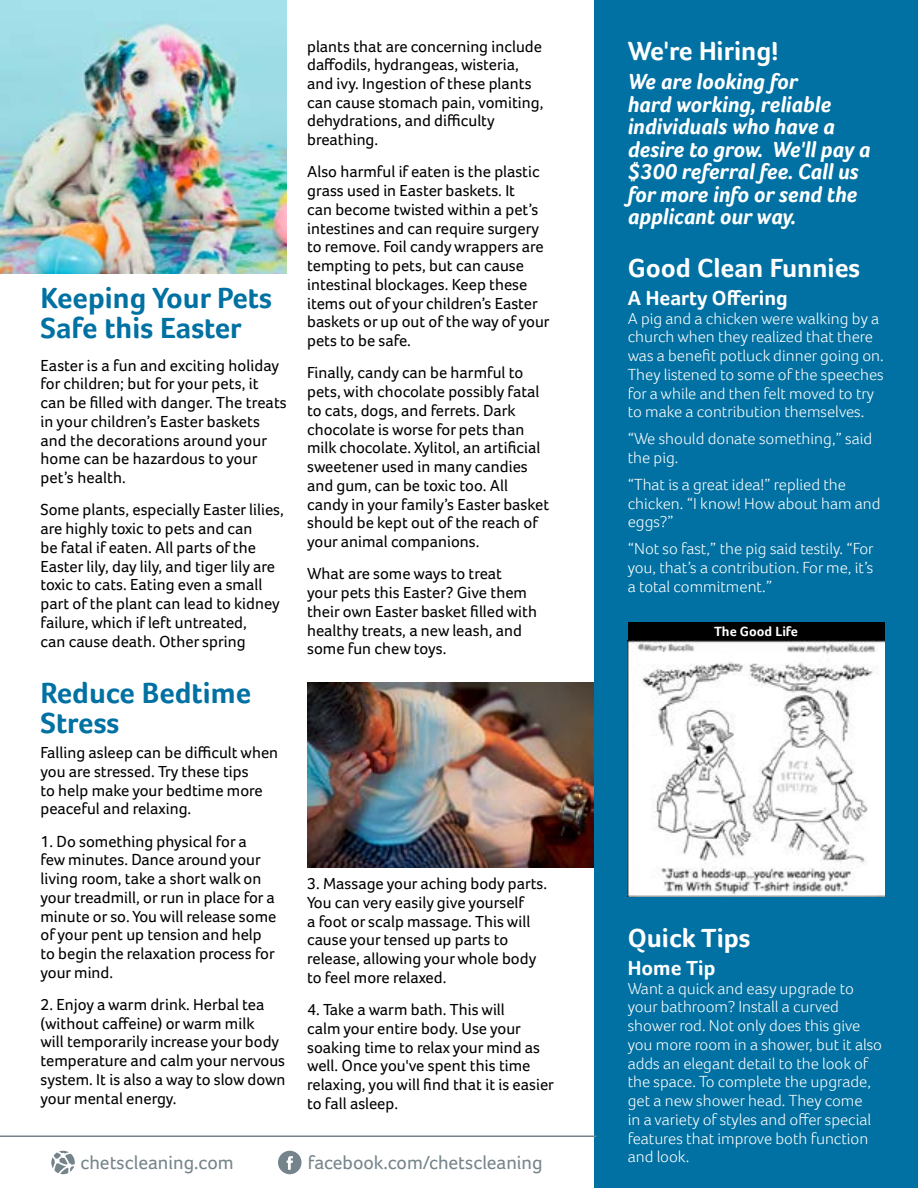
<style>
.page{position:relative;width:918px;height:1188px;background:#fff}
.page>*{position:absolute;margin:0;border:0;box-sizing:border-box;transform-origin:0 0}
.t1{font:700 30px/30px "Foco";color:#0071a2}
.t2{font:700 27px "Foco";color:#fff}
.t3{font:italic 700 22.5px/22.5px "Foco";color:#fff}
.t4{font:700 21px "Foco";color:#fff}
.t5{font:19.5px "Foco";color:#75848b}
.t6{font:16.5px/18.8px "Foco";color:#000}
.t7{font:300 16.5px/18.8px "Foco";color:#fff}
.t8{font:700 13.8px "Foco";color:#fff}
</style>
<div class="page">
<img style="left:307px;top:682px;width:287px;height:185px">
<div style="left:594px;top:0;width:324px;height:1188px;background:#0071a2"></div>
<img style="left:628px;top:640px;width:256px;height:257px">
<div style="left:628px;top:623px;width:256px;height:17px;background:#000"></div>
<img style="left:0;top:0;width:287px;height:273px">
<hr style="left:0;top:1136px;width:596px;height:1px;background:#75848b">
<svg style="left:51px;top:1151px;width:24px;height:23px"></svg>
<svg style="left:278px;top:1151px;width:24px;height:23px"></svg>
<h1 class="t1" style="left:40px;top:283px;width:233px">Keeping Your Pets<br>Safe this Easter</h1>
<p class="t6" style="left:40px;top:356px;width:248px">Easter is a fun and exciting holiday for children; but for your pets, it can be filled with danger. The treats in your children’s Easter baskets and the decorations around your home can be hazardous to your pet’s health.</p>
<p class="t6" style="left:40px;top:500px;width:245px">Some plants, especially Easter lilies, are highly toxic to pets and can<br>be fatal if eaten. All parts of the Easter lily, day lily, and tiger lily are toxic to cats. Eating even a small part of the plant can lead to kidney failure, which if left untreated,<br>can cause death. Other spring</p>
<h1 class="t1" style="left:40px;top:677px;width:212px">Reduce Bedtime<br>Stress</h1>
<p class="t6" style="left:40px;top:743px;width:239px">Falling asleep can be difficult when you are stressed. Try these tips<br>to help make your bedtime more peaceful and relaxing.</p>
<p class="t6" style="left:40px;top:831px;width:237px">1. Do something physical for a<br>few minutes. Dance around your living room, take a short walk on your treadmill, or run in place for a minute or so. You will release some of your pent up tension and help to begin the relaxation process for your mind.</p>
<p class="t6" style="left:40px;top:995px;width:247px">2. Enjoy a warm drink. Herbal tea (without caffeine) or warm milk<br>will temporarily increase your body temperature and calm your nervous system. It is also a way to slow down your mental energy.</p>
<p class="t6" style="left:307px;top:36px;width:238px">plants that are concerning include daffodils, hydrangeas, wisteria, and ivy. Ingestion of these plants can cause stomach pain, vomiting, dehydrations, and difficulty breathing.</p>
<p class="t6" style="left:307px;top:162px;width:244px">Also harmful if eaten is the plastic grass used in Easter baskets. It<br>can become twisted within a pet’s intestines and can require surgery to remove. Foil candy wrappers are tempting to pets, but can cause intestinal blockages. Keep these items out of your children’s Easter baskets or up out of the way of your pets to be safe.</p>
<p class="t6" style="left:307px;top:363px;width:244px">Finally, candy can be harmful to pets, with chocolate possibly fatal to cats, dogs, and ferrets. Dark chocolate is worse for pets than milk chocolate. Xylitol, an artificial sweetener used in many candies and gum, can be toxic too. All candy in your family’s Easter basket should be kept out of the reach of your animal companions.</p>
<p class="t6" style="left:307px;top:564px;width:231px">What are some ways to treat your pets this Easter? Give them their own Easter basket filled with healthy treats, a new leash, and some fun chew toys.</p>
<p class="t6" style="left:307px;top:874px;width:242px">3. Massage your aching body parts.<br>You can very easily give yourself<br>a foot or scalp massage. This will cause your tensed up parts to release, allowing your whole body to feel more relaxed.</p>
<p class="t6" style="left:307px;top:1000px;width:248px">4. Take a warm bath. This will<br>calm your entire body. Use your soaking time to relax your mind as well. Once you've spent this time relaxing, you will find that it is easier to fall asleep.</p>
<p class="t5" style="left:80px;top:1151px;width:155px">chetscleaning.com</p>
<p class="t5" style="left:308px;top:1151px;width:236px">facebook.com/chetscleaning</p>
<h2 class="t2" style="left:628px;top:35px;width:153px">We're Hiring!</h2>
<h3 class="t3" style="left:628px;top:70px;width:244px">We are looking for<br>hard working, reliable individuals who have a desire to grow. We'll pay a $300 referral fee. Call us for more info or send the applicant our way.</h3>
<h2 class="t2" style="left:628px;top:252px;width:234px">Good Clean Funnies</h2>
<p class="t4" style="left:628px;top:285px;width:162px">A Hearty Offering</p>
<p class="t7" style="left:628px;top:309px;width:258px">A pig and a chicken were walking by a church when they realized that there was a benefit potluck dinner going on.<br>They listened to some of the speeches for a while and then felt moved to try to make a contribution themselves.</p>
<p class="t7" style="left:628px;top:429px;width:246px">“We should donate something,” said the pig.</p>
<p class="t7" style="left:628px;top:475px;width:254px">“That is a great idea!” replied the chicken. “I know! How about ham and eggs?”</p>
<p class="t7" style="left:628px;top:539px;width:247px;text-align:justify">“Not so fast,” the pig said testily. “For you, that’s a contribution. For me, it’s a total commitment.”</p>
<p class="t8" style="left:714px;top:624px;width:85px">The Good Life</p>
<h2 class="t2" style="left:628px;top:922px;width:124px">Quick Tips</h2>
<p class="t4" style="left:628px;top:956px;width:89px">Home Tip</p>
<p class="t7" style="left:628px;top:979px;width:256px">Want a quick and easy upgrade to your bathroom? Install a curved shower rod. Not only does this give you more room in a shower, but it also adds an elegant detail to the look of the space. To complete the upgrade, get a new shower head. They come<br>in a variety of styles and offer special features that improve both function and look.</p>
</div>
